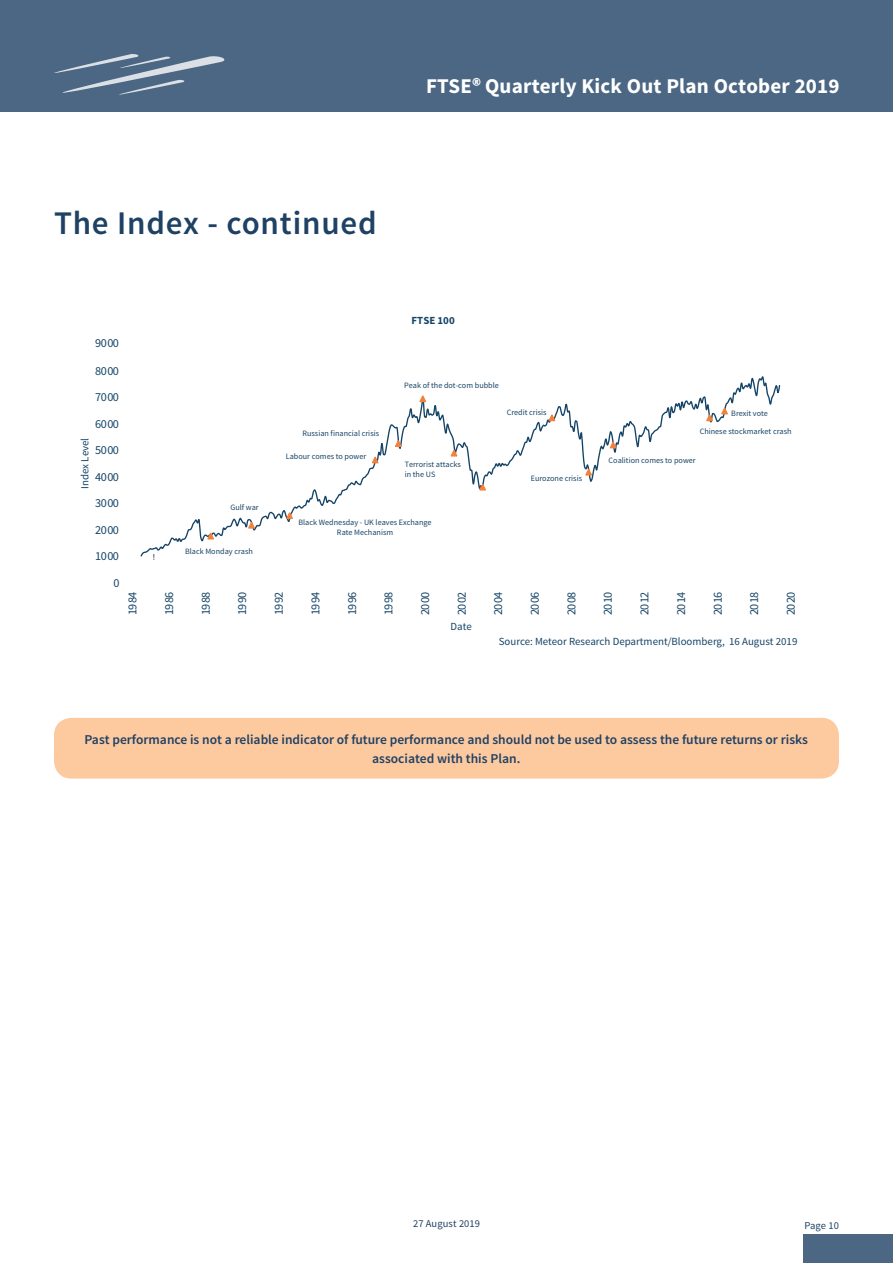
<style>
.page{position:relative;width:893px;height:1263px;background:#fff}
.page>*{position:absolute;margin:0;border:0;box-sizing:border-box;transform-origin:0 0}
.Heading{font:600 33px "Source Sans Pro";letter-spacing:.025em;color:#1e4164}
.t1{font:700 21px "Source Sans Pro";letter-spacing:.01em;color:#fff}
.Body_Text{font:600 13.5px/18.8px "Source Sans Pro";color:#1e4164;text-align:center}
.t2{font:12.3px "Source Sans Pro";color:#154466}
.t3{font:10.8px "Source Sans Pro";color:#154466}
.t4{font:700 10.8px "Source Sans Pro";color:#154466}
.t5{font:10.5px "Source Sans Pro";letter-spacing:.01em;color:#1e4164}
.t6{font:8.1px/9.4px "Source Sans Pro";color:#174466;text-align:center}
.t7{font:8.1px "Arial";color:#154466}
.s1{font-family:"ITC Stone Sans Com"}
</style>
<div class="page">
<div style="left:1px;top:0;width:892px;height:112px;background:#4b6783"></div>
<hr style="left:0;top:0;width:1px;height:112px;background:#4b6783">
<svg style="left:54px;top:54px;width:171px;height:41px"></svg>
<svg style="left:140px;top:376px;width:641px;height:181px"></svg>
<svg style="left:206px;top:531px;width:10px;height:9px"></svg>
<svg style="left:247px;top:521px;width:9px;height:8px"></svg>
<svg style="left:285px;top:511px;width:9px;height:9px"></svg>
<svg style="left:370px;top:455px;width:10px;height:9px"></svg>
<svg style="left:393px;top:439px;width:10px;height:9px"></svg>
<svg style="left:418px;top:394px;width:10px;height:9px"></svg>
<svg style="left:449px;top:449px;width:10px;height:8px"></svg>
<svg style="left:478px;top:483px;width:9px;height:8px"></svg>
<svg style="left:547px;top:413px;width:10px;height:9px"></svg>
<svg style="left:584px;top:468px;width:10px;height:8px"></svg>
<svg style="left:608px;top:440px;width:10px;height:9px"></svg>
<svg style="left:705px;top:413px;width:9px;height:9px"></svg>
<svg style="left:720px;top:406px;width:9px;height:9px"></svg>
<div style="left:803px;top:1234px;width:90px;height:29px;background:#4b6783"></div>
<div style="left:54px;top:718px;width:785px;height:61px;background:#fdc99f;border-radius:18px"></div>
<h2 class="t1" style="left:426px;top:72px;width:415px">FTSE<span class="s1">®</span> Quarterly Kick Out Plan October 2019</h2>
<p class="Heading" style="left:54px;top:202px;width:324px">The Index - continued</p>
<p class="t2" style="left:95px;top:336px;width:25px">9000</p>
<p class="t2" style="left:95px;top:363px;width:25px">8000</p>
<p class="t2" style="left:95px;top:389px;width:25px">7000</p>
<p class="t2" style="left:95px;top:416px;width:25px">6000</p>
<p class="t3" style="left:78px;top:489px;width:53px;rotate:-90deg">Index Level</p>
<p class="t2" style="left:95px;top:442px;width:25px">5000</p>
<p class="t2" style="left:95px;top:469px;width:25px">4000</p>
<p class="t2" style="left:95px;top:495px;width:25px">3000</p>
<p class="t6" style="left:230px;top:503px;width:30px">Gulf war</p>
<p class="t6" style="left:302px;top:429px;width:78px">Russian financial crisis</p>
<p class="t6" style="left:286px;top:451px;width:82px">Labour comes to power</p>
<p class="t4" style="left:412px;top:314px;width:45px">FTSE 100</p>
<p class="t6" style="left:404px;top:380px;width:96px">Peak of the dot-com bubble</p>
<p class="t6" style="left:507px;top:408px;width:41px">Credit crisis</p>
<p class="t6" style="left:405px;top:459px;width:58px;text-align:left">Terrorist attacks in the US</p>
<p class="t6" style="left:531px;top:474px;width:53px">Eurozone crisis</p>
<p class="t6" style="left:731px;top:409px;width:38px">Brexit vote</p>
<p class="t6" style="left:700px;top:427px;width:93px">Chinese stockmarket crash</p>
<p class="t6" style="left:609px;top:455px;width:89px">Coalition comes to power</p>
<p class="t2" style="left:95px;top:522px;width:25px">2000</p>
<p class="t2" style="left:95px;top:548px;width:25px">1000</p>
<p class="t2" style="left:113px;top:575px;width:8px">0</p>
<p class="t7" style="left:153px;top:551px;width:4px">!</p>
<p class="t6" style="left:185px;top:547px;width:69px">Black Monday crash</p>
<p class="t6" style="left:298px;top:518px;width:135px">Black Wednesday - UK leaves Exchange<br>Rate Mechanism</p>
<p class="t2" style="left:125px;top:615px;width:25px;rotate:-90deg">1984</p>
<p class="t2" style="left:161px;top:615px;width:25px;rotate:-90deg">1986</p>
<p class="t2" style="left:198px;top:615px;width:25px;rotate:-90deg">1988</p>
<p class="t2" style="left:235px;top:615px;width:25px;rotate:-90deg">1990</p>
<p class="t2" style="left:271px;top:615px;width:25px;rotate:-90deg">1992</p>
<p class="t2" style="left:308px;top:615px;width:25px;rotate:-90deg">1994</p>
<p class="t2" style="left:344px;top:615px;width:25px;rotate:-90deg">1996</p>
<p class="t2" style="left:381px;top:615px;width:25px;rotate:-90deg">1998</p>
<p class="t2" style="left:417px;top:615px;width:25px;rotate:-90deg">2000</p>
<p class="t2" style="left:454px;top:615px;width:25px;rotate:-90deg">2002</p>
<p class="t2" style="left:491px;top:615px;width:25px;rotate:-90deg">2004</p>
<p class="t2" style="left:527px;top:615px;width:25px;rotate:-90deg">2006</p>
<p class="t2" style="left:564px;top:615px;width:25px;rotate:-90deg">2008</p>
<p class="t2" style="left:600px;top:615px;width:25px;rotate:-90deg">2010</p>
<p class="t2" style="left:637px;top:615px;width:25px;rotate:-90deg">2012</p>
<p class="t2" style="left:673px;top:615px;width:25px;rotate:-90deg">2014</p>
<p class="t2" style="left:710px;top:615px;width:25px;rotate:-90deg">2016</p>
<p class="t2" style="left:746px;top:615px;width:25px;rotate:-90deg">2018</p>
<p class="t2" style="left:783px;top:615px;width:25px;rotate:-90deg">2020</p>
<p class="t3" style="left:450px;top:620px;width:23px">Date</p>
<p class="t3" style="left:499px;top:634px;width:300px">Source: Meteor Research Department/Bloomberg, 16 August 2019</p>
<p class="Body_Text" style="left:85px;top:730px;width:725px">Past performance is not a reliable indicator of future performance and should not be used to assess the future returns or risks associated with this Plan.</p>
<p class="t5" style="left:413px;top:1217px;width:69px">27 August 2019</p>
<p class="t5" style="left:804px;top:1219px;width:36px">Page 10</p>
</div>
